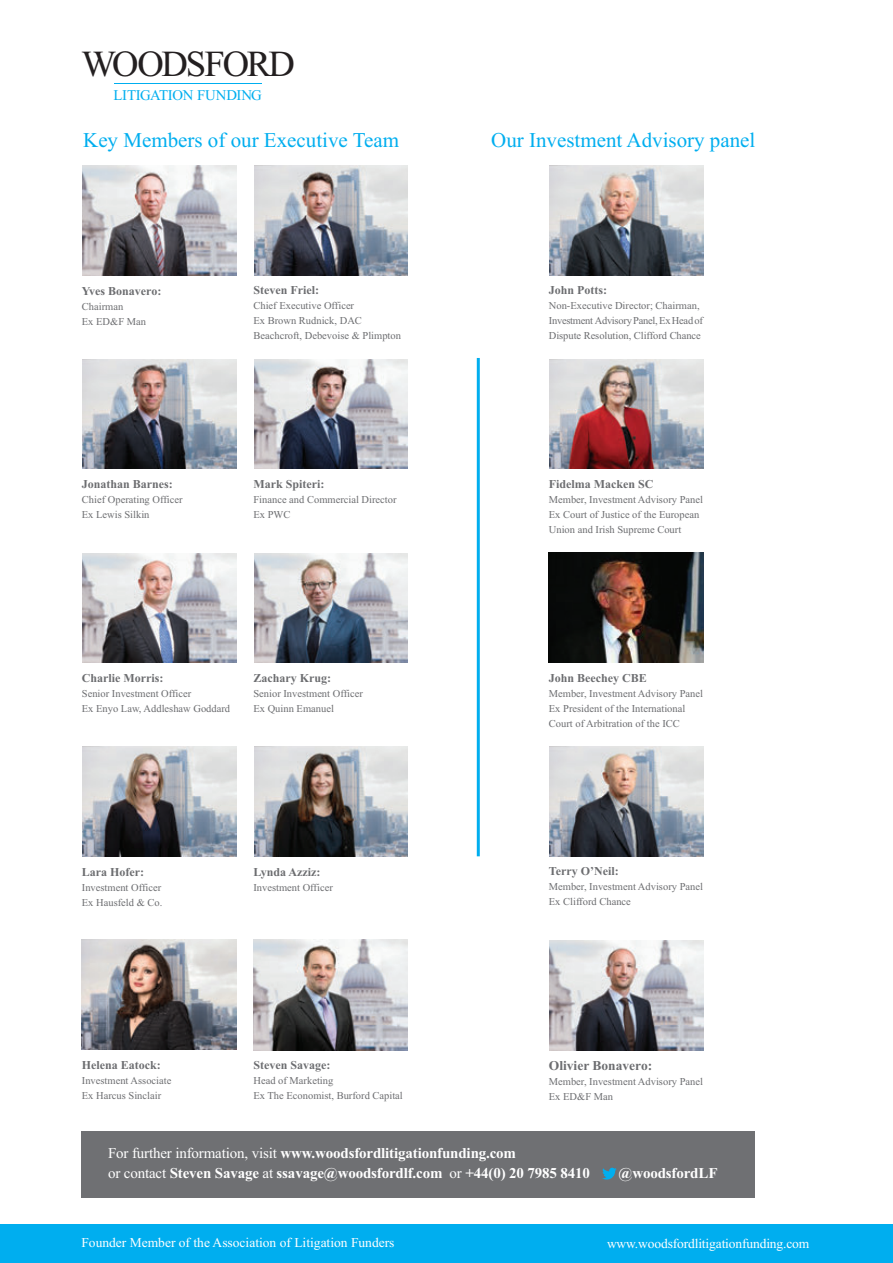
<style>
.page{position:relative;width:893px;height:1263px;background:#fff}
.page>*{position:absolute;margin:0;border:0;box-sizing:border-box;transform-origin:0 0}
.t1{font:36.75px "Times New Roman";letter-spacing:-.065em;color:#231f20}
.t2{font:21px "Times New Roman";color:#00aeef}
.t3{font:700 15px/20px "Times New Roman";letter-spacing:-.01em;color:#fff}
.t4{font:14.85px "Times New Roman";letter-spacing:-.03em;color:#00aeef}
.t5{font:13.5px "Times New Roman";color:#fff}
.t6{font:700 13.5px "Times New Roman";color:#6c6d70}
.t7{font:700 12px "Times New Roman";color:#6c6d70}
.t8{font:10.5px/15px "Times New Roman";color:#6c6d70}
.s1{font-weight:400}
</style>
<div class="page">
<hr style="left:114px;top:83px;width:148px;height:1px;background:#00aeef">
<div style="left:0;top:1225px;width:893px;height:38px;background:#00aeef"></div>
<img style="left:82px;top:166px;width:154px;height:109px">
<img style="left:254px;top:166px;width:154px;height:109px">
<img style="left:82px;top:359px;width:154px;height:110px">
<img style="left:254px;top:359px;width:154px;height:110px">
<img style="left:82px;top:553px;width:154px;height:110px">
<img style="left:254px;top:553px;width:154px;height:110px">
<img style="left:82px;top:747px;width:154px;height:109px">
<img style="left:254px;top:747px;width:154px;height:109px">
<img style="left:82px;top:940px;width:154px;height:110px">
<img style="left:253px;top:940px;width:155px;height:110px">
<img style="left:549px;top:166px;width:154px;height:109px">
<img style="left:549px;top:359px;width:154px;height:110px">
<img style="left:549px;top:553px;width:154px;height:109px">
<img style="left:549px;top:747px;width:154px;height:109px">
<img style="left:549px;top:940px;width:154px;height:110px">
<hr style="left:477px;top:358px;width:3px;height:498px;background:#00aeef">
<div style="left:81px;top:1131px;width:674px;height:67px;background:#6f7073"></div>
<svg style="left:602px;top:1168px;width:15px;height:11px"></svg>
<h1 class="t1" style="left:81px;top:39px;width:215px">WOODSFORD</h1>
<h3 class="t4" style="left:114px;top:85px;width:150px">LITIGATION FUNDING</h3>
<h2 class="t2" style="left:83px;top:127px;width:317px">Key Members of our Executive Team</h2>
<p class="t7" style="left:82px;top:283px;width:81px">Yves Bonavero:</p>
<p class="t8" style="left:82px;top:298px;width:66px">Chairman<br>Ex ED&amp;F Man</p>
<p class="t7" style="left:82px;top:477px;width:93px">Jonathan Barnes:</p>
<p class="t8" style="left:82px;top:492px;width:102px">Chief Operating Officer<br>Ex Lewis Silkin</p>
<p class="t7" style="left:253px;top:283px;width:67px">Steven Friel:</p>
<p class="t8" style="left:253px;top:298px;width:149px">Chief Executive Officer<br>Ex Brown Rudnick, DAC<br>Beachcroft, Debevoise &amp; Plimpton</p>
<p class="t7" style="left:253px;top:477px;width:72px">Mark Spiteri:</p>
<p class="t8" style="left:253px;top:492px;width:145px">Finance and Commercial Director<br>Ex PWC</p>
<p class="t7" style="left:82px;top:671px;width:83px">Charlie Morris:</p>
<p class="t8" style="left:82px;top:686px;width:150px">Senior Investment Officer<br>Ex Enyo Law, Addleshaw Goddard</p>
<p class="t7" style="left:253px;top:670px;width:79px">Zachary Krug:</p>
<p class="t8" style="left:253px;top:685px;width:111px">Senior Investment Officer<br>Ex Quinn Emanuel</p>
<p class="t7" style="left:82px;top:864px;width:64px">Lara Hofer:</p>
<p class="t8" style="left:82px;top:879px;width:82px">Investment Officer<br>Ex Hausfeld &amp; Co.</p>
<p class="t7" style="left:253px;top:864px;width:69px">Lynda Azziz:</p>
<p class="t8" style="left:253px;top:879px;width:81px">Investment Officer</p>
<p class="t7" style="left:82px;top:1058px;width:80px">Helena Eatock:</p>
<p class="t8" style="left:82px;top:1073px;width:91px">Investment Associate<br>Ex Harcus Sinclair</p>
<p class="t7" style="left:253px;top:1058px;width:78px">Steven Savage:</p>
<p class="t8" style="left:253px;top:1073px;width:151px">Head of Marketing<br>Ex The Economist, Burford Capital</p>
<h2 class="t2" style="left:491px;top:127px;width:266px">Our Investment Advisory panel</h2>
<p class="t7" style="left:549px;top:283px;width:60px">John Potts:</p>
<p class="t8" style="left:549px;top:298px;width:156px">Non-Executive Director; Chairman,<br>Investment Advisory Panel, Ex Head of<br>Dispute Resolution, Clifford Chance</p>
<p class="t7" style="left:549px;top:477px;width:106px">Fidelma Macken SC</p>
<p class="t8" style="left:549px;top:492px;width:156px">Member, Investment Advisory Panel<br>Ex Court of Justice of the European<br>Union and Irish Supreme Court</p>
<p class="t7" style="left:549px;top:670px;width:100px">John Beechey CBE</p>
<p class="t8" style="left:549px;top:685px;width:156px">Member, Investment Advisory Panel<br>Ex President of the International<br>Court of Arbitration of the ICC</p>
<p class="t7" style="left:549px;top:864px;width:71px">Terry O’Neil:</p>
<p class="t8" style="left:549px;top:879px;width:156px">Member, Investment Advisory Panel<br>Ex Clifford Chance</p>
<p class="t6" style="left:549px;top:1057px;width:105px">Olivier Bonavero:</p>
<p class="t8" style="left:549px;top:1074px;width:156px">Member, Investment Advisory Panel<br>Ex ED&amp;F Man</p>
<h3 class="t3" style="left:108px;top:1142px;width:483px"><span class="s1">For further information, visit</span> www.woodsfordlitigationfunding.com<br><span class="s1">or contact</span> Steven Savage <span class="s1">at</span> ssavage@woodsfordlf.com <span class="s1">or</span> +44(0) 20 7985 8410</h3>
<h3 class="t3" style="left:619px;top:1162px;width:100px">@woodsfordLF</h3>
<p class="t5" style="left:81px;top:1234px;width:315px">Founder Member of the Association of Litigation Funders</p>
<p class="t5" style="left:607px;top:1235px;width:204px">www.woodsfordlitigationfunding.com</p>
</div>
